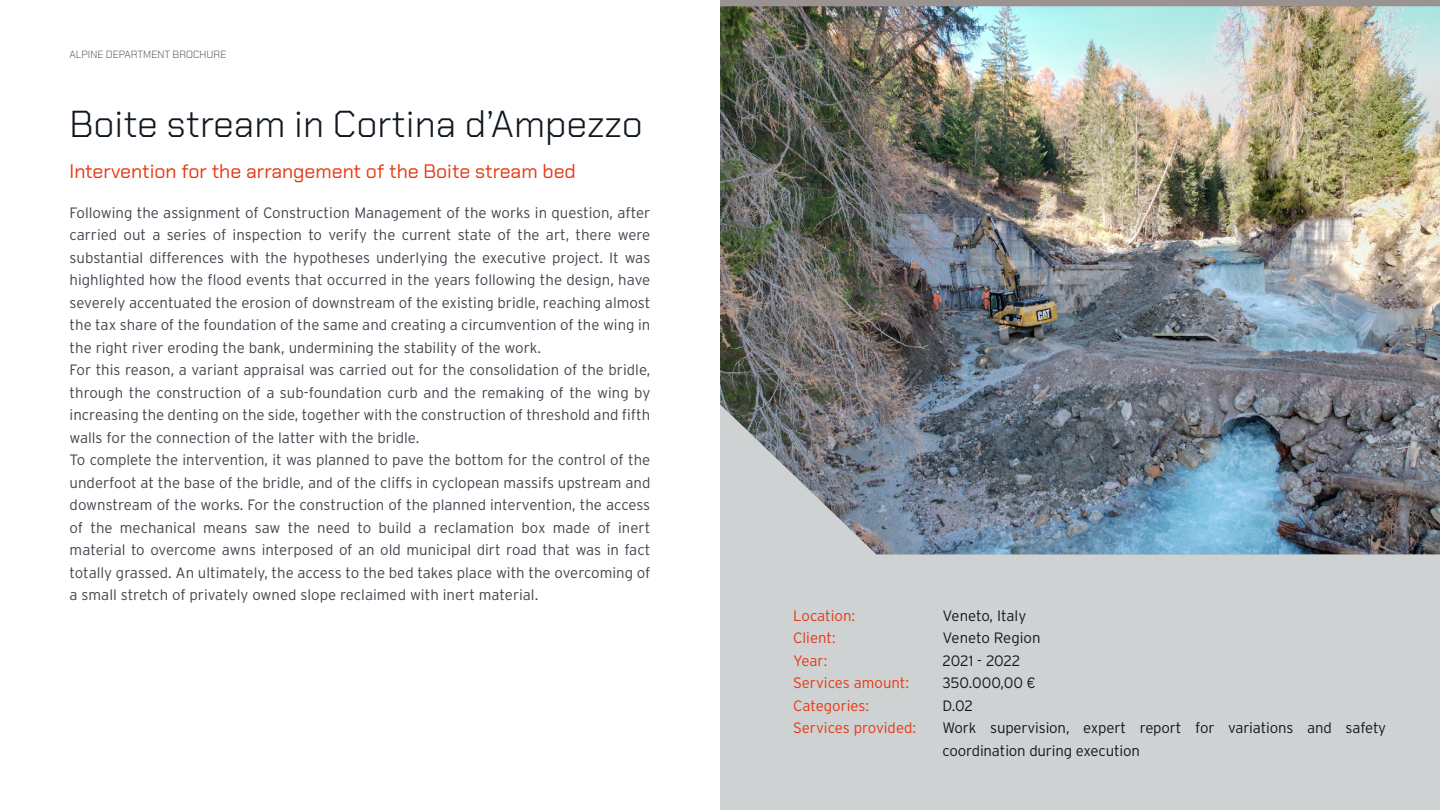
<style>
.page{position:relative;width:1440px;height:810px;background:#fff}
.page>*{position:absolute;margin:0;border:0;box-sizing:border-box;transform-origin:0 0}
.t1{font:300 37.5px "Chakra Petch";color:#101820}
.t2{font:19.5px "Chakra Petch";color:#e63812}
.t3{font:300 15px/22.5px "Interstate";color:#43454f}
.t4{font:300 15px/22.5px "Interstate";letter-spacing:-.01em;color:#101820}
.t5{font:300 15px/22.5px "Interstate";color:#e63812}
.t6{font:300 10.5px "Chakra Petch";color:#585d63}
</style>
<div class="page">
<div style="left:720px;top:0;width:720px;height:810px;background:#cfd2d3"></div>
<img style="left:720px;top:6px;width:720px;height:548px">
<p class="t6" style="left:70px;top:48px;width:158px">ALPINE DEPARTMENT BROCHURE</p>
<h1 class="t1" style="left:70px;top:102px;width:575px">Boite stream in Cortina d’Ampezzo</h1>
<h2 class="t2" style="left:70px;top:160px;width:508px">Intervention for the arrangement of the Boite stream bed</h2>
<p class="t3" style="left:70px;top:201px;width:582px">Following the assignment of Construction Management of the works in question, after carried out a series of inspection to verify the current state of the art, there were substantial differences with the hypotheses underlying the executive project. It was highlighted how the flood events that occurred in the years following the design, have severely accentuated the erosion of downstream of the existing bridle, reaching almost the tax share of the foundation of the same and creating a circumvention of the wing in the right river eroding the bank, undermining the stability of the work.<br>For this reason, a variant appraisal was carried out for the consolidation of the bridle, through the construction of a sub-foundation curb and the remaking of the wing by increasing the denting on the side, together with the construction of threshold and fifth walls for the connection of the latter with the bridle.<br>To complete the intervention, it was planned to pave the bottom for the control of the underfoot at the base of the bridle, and of the cliffs in cyclopean massifs upstream and downstream of the works. For the construction of the planned intervention, the access of the mechanical means saw the need to build a reclamation box made of inert material to overcome awns interposed of an old municipal dirt road that was in fact totally grassed. An ultimately, the access to the bed takes place with the overcoming of a small stretch of privately owned slope reclaimed with inert material.</p>
<p class="t5" style="left:793px;top:604px;width:124px">Location:<br>Client:<br>Year:<br>Services amount:<br>Categories:<br>Services provided:</p>
<p class="t4" style="left:943px;top:604px;width:445px">Veneto, Italy<br>Veneto Region<br>2021 - 2022<br>350.000,00 €<br>D.02<br>Work supervision, expert report for variations and safety coordination during execution</p>
</div>
